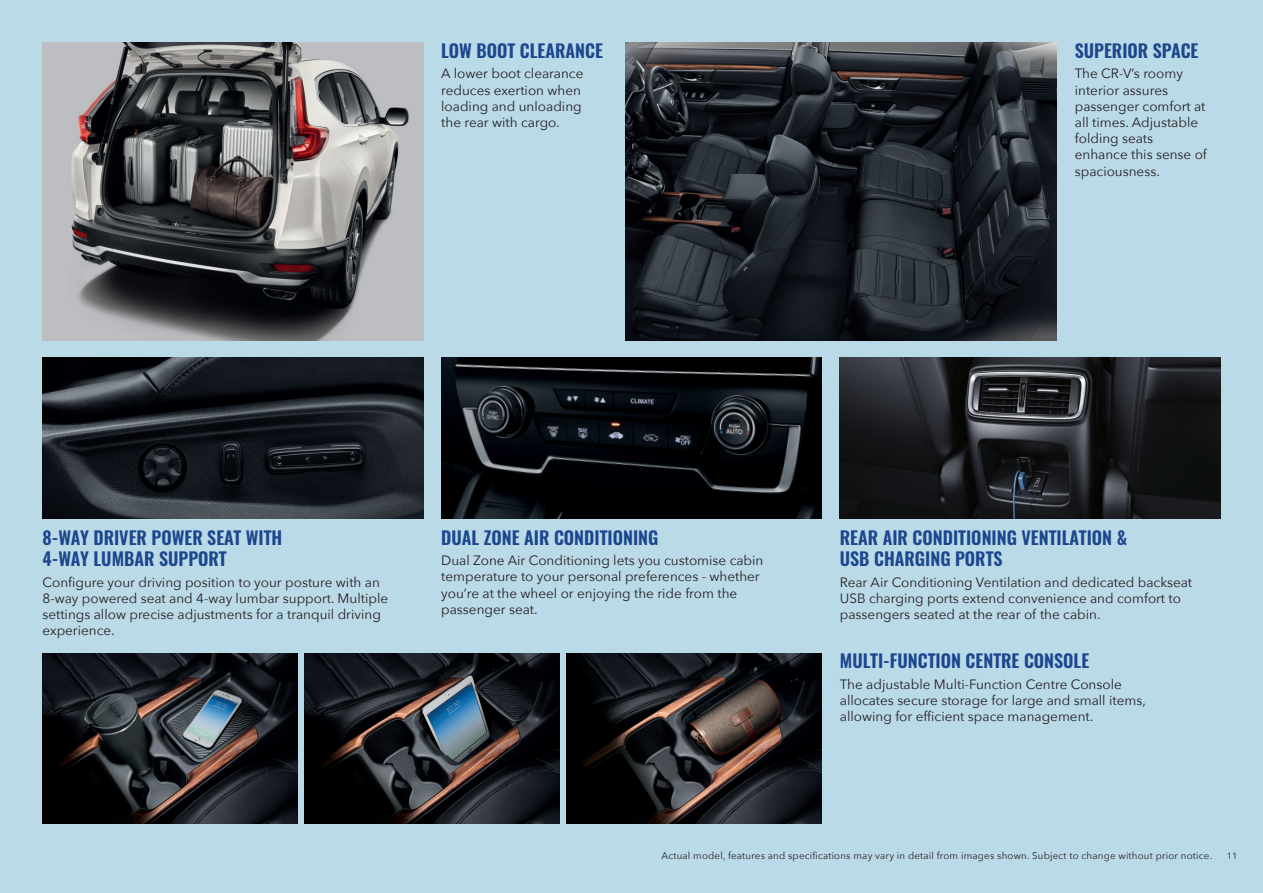
<style>
.page{position:relative;width:1263px;height:893px;background:#bbdae8}
.page>*{position:absolute;margin:0;border:0;box-sizing:border-box;transform-origin:0 0}
.t1{font:600 18px/21.6px "Oswald";color:#1c468d}
.t2{font:13.5px/16.2px "Avenir Next";color:#231f20}
.t3{font:9.75px "Avenir Next";letter-spacing:.02em;color:#231f20}
.t4{font:9px "Avenir Next";color:#231f20}
</style>
<div class="page">
<img style="left:625px;top:43px;width:432px;height:297px">
<img style="left:43px;top:43px;width:380px;height:297px">
<img style="left:43px;top:357px;width:380px;height:162px">
<img style="left:441px;top:357px;width:381px;height:162px">
<img style="left:840px;top:357px;width:380px;height:162px">
<img style="left:43px;top:654px;width:255px;height:170px">
<img style="left:305px;top:654px;width:255px;height:170px">
<img style="left:567px;top:654px;width:255px;height:170px">
<h1 class="t1" style="left:441px;top:40px;width:163px">LOW BOOT CLEARANCE</h1>
<p class="t2" style="left:441px;top:66px;width:144px">A lower boot clearance reduces exertion when loading and unloading the rear with cargo.</p>
<h1 class="t1" style="left:1075px;top:40px;width:125px">SUPERIOR SPACE</h1>
<p class="t2" style="left:1075px;top:66px;width:134px">The CR-V’s roomy interior assures passenger comfort at all times. Adjustable folding seats enhance this sense of spaciousness.</p>
<h1 class="t1" style="left:43px;top:527px;width:241px">8-WAY DRIVER POWER SEAT WITH<br>4-WAY LUMBAR SUPPORT</h1>
<p class="t2" style="left:43px;top:574px;width:347px">Configure your driving position to your posture with an 8-way powered seat and 4-way lumbar support. Multiple settings allow precise adjustments for a tranquil driving experience.</p>
<h1 class="t1" style="left:441px;top:527px;width:219px">DUAL ZONE AIR CONDITIONING</h1>
<p class="t2" style="left:441px;top:553px;width:324px">Dual Zone Air Conditioning lets you customise cabin temperature to your personal preferences - whether you’re at the wheel or enjoying the ride from the passenger seat.</p>
<h1 class="t1" style="left:840px;top:527px;width:289px">REAR AIR CONDITIONING VENTILATION &amp;<br>USB CHARGING PORTS</h1>
<p class="t2" style="left:840px;top:574px;width:354px">Rear Air Conditioning Ventilation and dedicated backseat<br>USB charging ports extend convenience and comfort to passengers seated at the rear of the cabin.</p>
<h1 class="t1" style="left:840px;top:650px;width:251px">MULTI-FUNCTION CENTRE CONSOLE</h1>
<p class="t2" style="left:840px;top:676px;width:307px">The adjustable Multi-Function Centre Console allocates secure storage for large and small items, allowing for efficient space management.</p>
<p class="t3" style="left:661px;top:849px;width:552px">Actual model, features and specifications may vary in detail from images shown. Subject to change without prior notice.</p>
<p class="t4" style="left:1227px;top:850px;width:12px">11</p>
</div>
